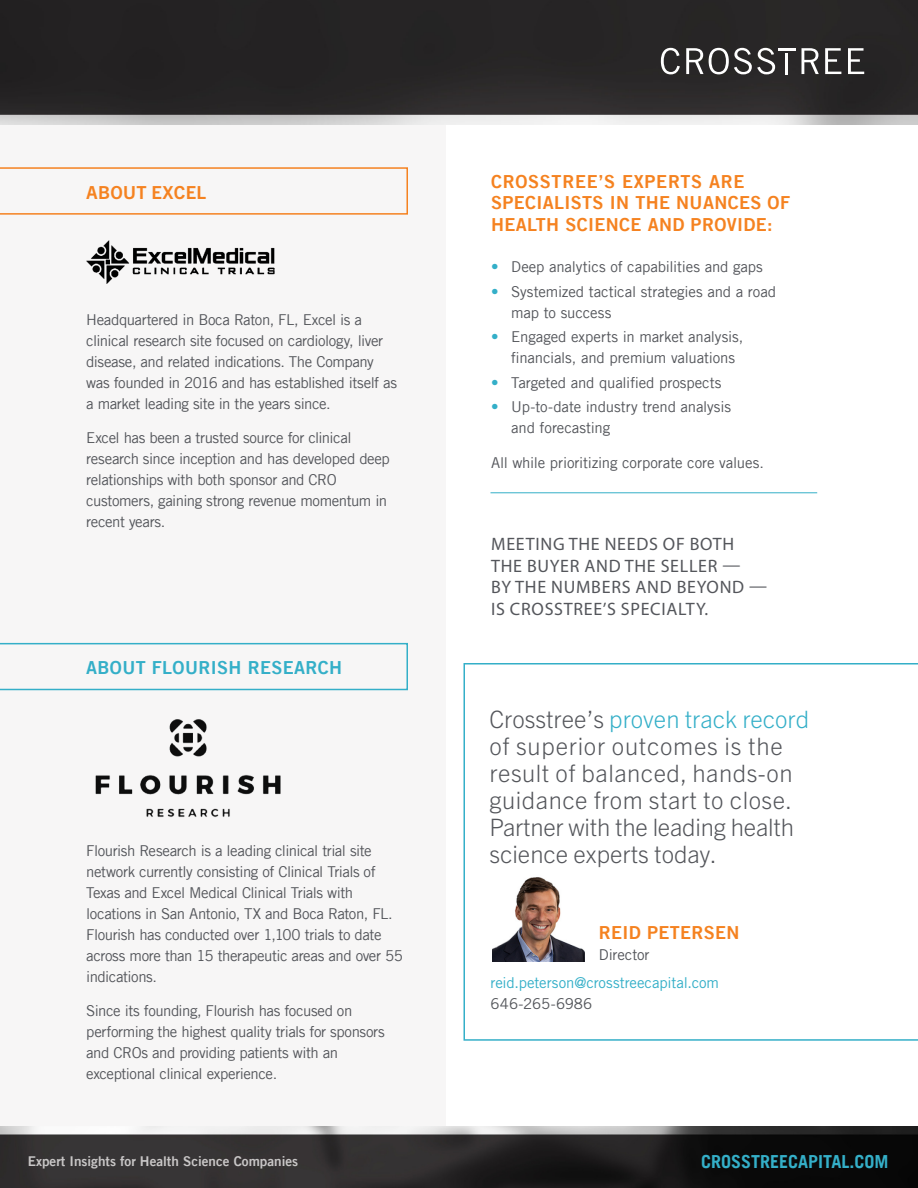
<style>
.page{position:relative;width:918px;height:1188px;background:#fff}
.page>*{position:absolute;margin:0;border:0;box-sizing:border-box;transform-origin:0 0}
.t1{font:300 24px/27px "Trade Gothic Next LT Pro";color:#54565b}
.t2{font:18px/21.6px "Myriad Pro";letter-spacing:.04em;color:#54565b}
.t3{font:18px/21.6px "Trade Gothic LT Bold Two";letter-spacing:.02em;color:#f58220}
.t4{font:18px "Trade Gothic LT Bold Two";letter-spacing:.02em;color:#34afc8}
.t5{font:700 18px "Trade Gothic LT";color:#34afc8}
.t6{font:700 18px "Trade Gothic Next LT Pro";letter-spacing:.02em;color:#f58220}
.t7{font:15px/21px "Trade Gothic LT";letter-spacing:-.025em;color:#54565b}
.t8{font:15px/21px "Trade Gothic LT";letter-spacing:-.005em;color:#54565b}
.t9{font:15px "Trade Gothic LT Std";letter-spacing:-.005em;color:#34afc8}
.t10{font:15px "Trade Gothic LT Std";letter-spacing:-.005em;color:#54565b}
.t11{font:13.5px "Trade Gothic LT Bold Two";color:#c9c7c7}
.s1{color:#34afc8}
</style>
<div class="page">
<svg style="left:464px;top:663px;width:454px;height:378px"></svg>
<img style="left:492px;top:870px;width:93px;height:92px">
<div style="left:0;top:108px;width:446px;height:1029px;background:#f7f6f6"></div>
<svg style="left:0;top:167px;width:408px;height:48px"></svg>
<svg style="left:0;top:643px;width:408px;height:47px"></svg>
<img style="left:86px;top:240px;width:189px;height:44px">
<img style="left:95px;top:719px;width:186px;height:98px">
<img style="left:0;top:0;width:918px;height:124px">
<svg style="left:661px;top:48px;width:19px;height:26px"></svg>
<svg style="left:686px;top:48px;width:89px;height:26px"></svg>
<svg style="left:802px;top:48px;width:17px;height:26px"></svg>
<svg style="left:825px;top:48px;width:16px;height:26px"></svg>
<svg style="left:848px;top:48px;width:16px;height:26px"></svg>
<hr style="left:785px;top:53px;width:3px;height:21px;background:#fff">
<hr style="left:778px;top:48px;width:18px;height:3px;background:#fff">
<img style="left:0;top:1127px;width:918px;height:61px">
<hr style="left:490px;top:492px;width:327px;height:1px;background:#34afc8">
<p class="t6" style="left:86px;top:180px;width:121px">ABOUT EXCEL</p>
<p class="t7" style="left:86px;top:309px;width:312px">Headquartered in Boca Raton, FL, Excel is a clinical research site focused on cardiology, liver disease, and related indications. The Company was founded in 2016 and has established itself as a market leading site in the years since.</p>
<p class="t7" style="left:86px;top:427px;width:305px">Excel has been a trusted source for clinical research since inception and has developed deep relationships with both sponsor and CRO customers, gaining strong revenue momentum in recent years.</p>
<p class="t4" style="left:86px;top:656px;width:257px">ABOUT FLOURISH RESEARCH</p>
<p class="t7" style="left:86px;top:840px;width:318px">Flourish Research is a leading clinical trial site network currently consisting of Clinical Trials of Texas and Excel Medical Clinical Trials with locations in San Antonio, TX and Boca Raton, FL.<br>Flourish has conducted over 1,100 trials to date across more than 15 therapeutic areas and over 55 indications.</p>
<p class="t7" style="left:86px;top:1000px;width:300px">Since its founding, Flourish has focused on performing the highest quality trials for sponsors and CROs and providing patients with an exceptional clinical experience.</p>
<p class="t3" style="left:491px;top:170px;width:301px">CROSSTREE’S EXPERTS ARE<br>SPECIALISTS IN THE NUANCES OF<br>HEALTH SCIENCE AND PROVIDE:</p>
<p class="t7" style="left:491px;top:256px;width:273px"><span class="s1">•</span> Deep analytics of capabilities and gaps</p>
<p class="t8" style="left:511px;top:281px;width:266px;text-indent:-20px"><span class="s1">•</span> Systemized tactical strategies and a road map to success</p>
<p class="t7" style="left:511px;top:326px;width:234px;text-indent:-20px"><span class="s1">•</span> Engaged experts in market analysis, financials, and premium valuations</p>
<p class="t8" style="left:491px;top:372px;width:232px"><span class="s1">•</span> Targeted and qualified prospects</p>
<p class="t7" style="left:511px;top:396px;width:221px;text-indent:-20px"><span class="s1">•</span> Up-to-date industry trend analysis and forecasting</p>
<p class="t7" style="left:491px;top:452px;width:274px">All while prioritizing corporate core values.</p>
<p class="t2" style="left:491px;top:533px;width:277px">MEETING THE NEEDS OF BOTH<br>THE BUYER AND THE SELLER —<br>BY THE NUMBERS AND BEYOND —<br>IS CROSSTREE’S SPECIALTY.</p>
<h1 class="t1" style="left:489px;top:704px;width:321px">Crosstree’s <span class="s1">proven track record </span>of superior outcomes is the result of balanced, hands-on guidance from start to close.<br>Partner with the leading health science experts today.</h1>
<p class="t3" style="left:599px;top:922px;width:142px">REID PETERSEN</p>
<p class="t10" style="left:599px;top:946px;width:52px">Director</p>
<p class="t9" style="left:490px;top:973px;width:230px">reid.peterson@crosstreecapital.com</p>
<p class="t10" style="left:490px;top:994px;width:103px">646-265-6986</p>
<p class="t11" style="left:28px;top:1153px;width:272px">Expert Insights for Health Science Companies</p>
<p class="t5" style="left:701px;top:1150px;width:189px">CROSSTREECAPITAL.COM</p>
</div>
